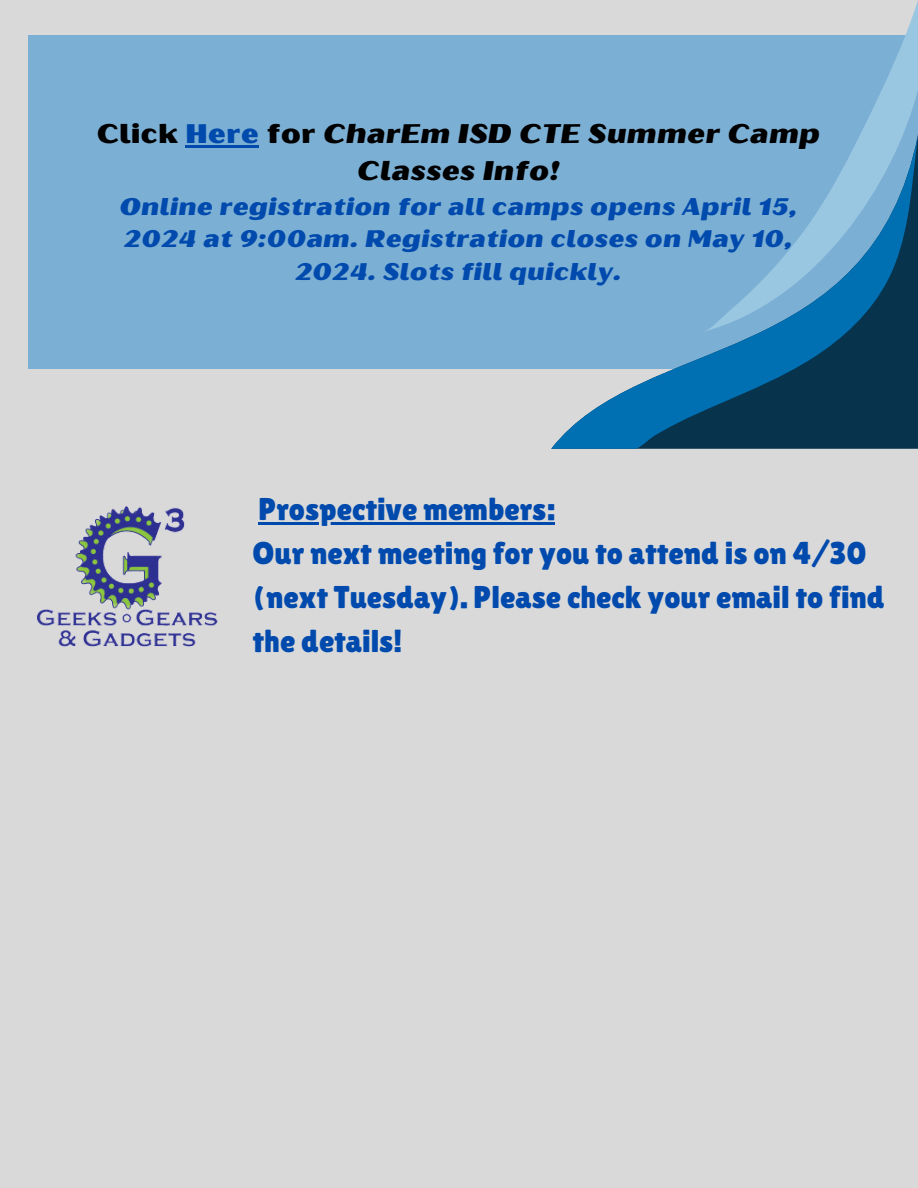
<style>
.page{position:relative;width:918px;height:1188px;background:#d9d9d9}
.page>*{position:absolute;margin:0;border:0;box-sizing:border-box;transform-origin:0 0}
.t1{font:31.5px/43.8px "Lilita One";color:#004aad}
.t2{font:italic 27px/37.2px "Oilvare Base";color:#000;text-align:center}
.t3{font:italic 24px/32.7px "Oilvare Base";color:#004aad;text-align:center}
.s1{font-style:normal}
.s2{font-style:normal;color:#004aad}
</style>
<div class="page">
<div style="left:28px;top:35px;width:890px;height:334px;background:#7cafd4"></div>
<svg style="left:551px;top:332px;width:367px;height:117px"></svg>
<svg style="left:706px;top:1px;width:212px;height:331px"></svg>
<hr style="left:185px;top:145px;width:74px;height:2px;background:#004aad">
<hr style="left:259px;top:523px;width:296px;height:2px;background:#004aad">
<img style="left:36px;top:506px;width:182px;height:141px">
<p class="t2" style="left:97px;top:115px;width:725px"><span class="s1">Click</span> <span class="s2">Here</span> <span class="s1">for</span> CharEm ISD CTE Summer Camp<br>Classes Info!</p>
<p class="t3" style="left:120px;top:190px;width:679px">Online registration for all camps opens April 15,<br>2024 at 9:00am. Registration closes on May 10,<br>2024. Slots fill quickly.</p>
<p class="t1" style="left:253px;top:487px;width:634px">Prospective members:<br>Our next meeting for you to attend is on 4/30 (next Tuesday). Please check your email to find the details!</p>
</div>
